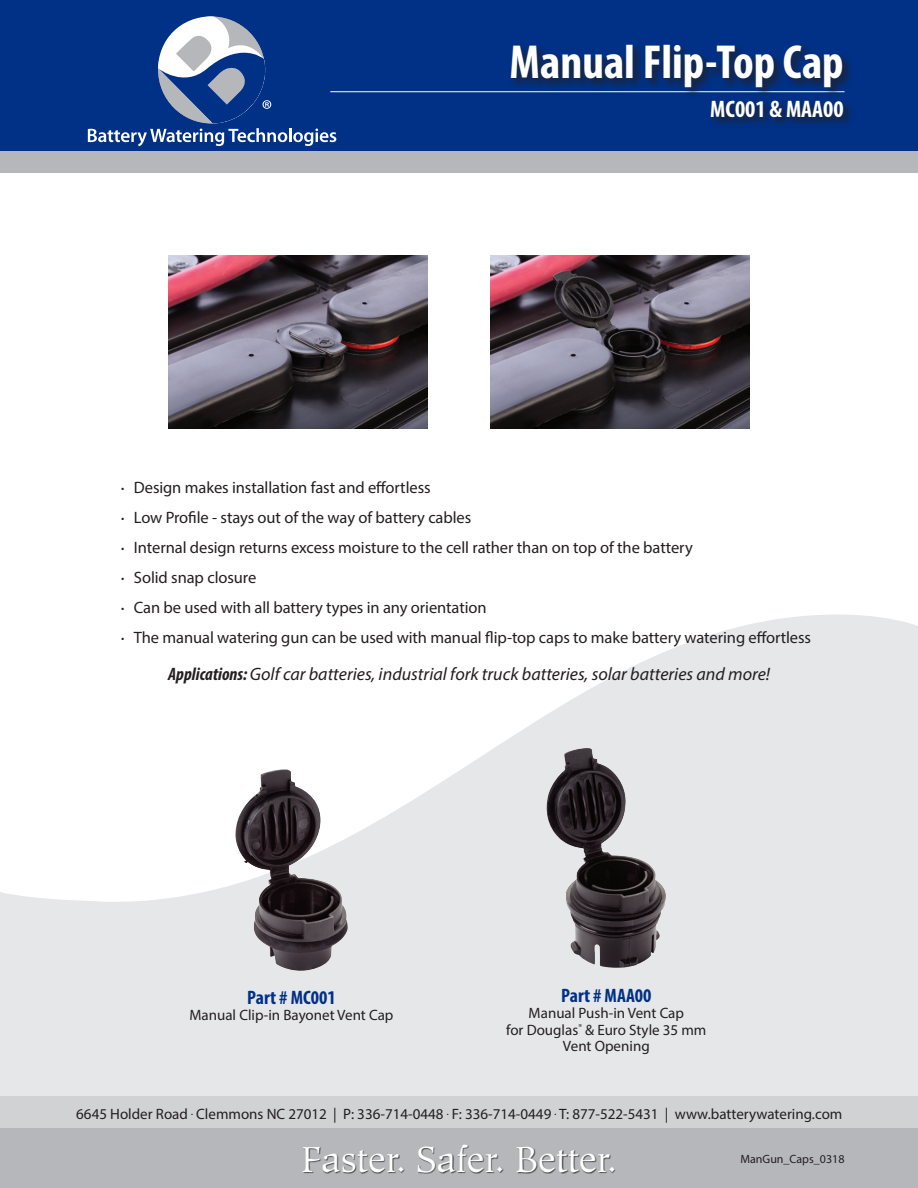
<style>
.page{position:relative;width:918px;height:1188px;background:#fff}
.page>*{position:absolute;margin:0;border:0;box-sizing:border-box;transform-origin:0 0}
.Page_Header{font:700 condensed 48px "Myriad Pro";color:#fff}
.t1{font:36px "Hiroshige";color:#fff}
.t2{font:700 condensed 24px "Myriad Pro";color:#fff}
.t3{font:700 condensed 19.5px "Myriad Pro";color:#003186}
.Paragraph_with_spaci{font:italic 18px "Myriad Pro";color:#231f20}
.t4{font:16.5px "Myriad Pro";letter-spacing:-.005em;color:#231f20}
.t5{font:15px/16.5px "Myriad Pro";color:#231f20;text-align:center}
.LIT___SMALL{font:12px "Myriad Pro";color:#231f20}
.s1{font-family:"Hiroshige Std"}
.s2{font-weight:700;font-stretch:condensed}
</style>
<div class="page">
<svg style="left:0;top:615px;width:918px;height:481px;fill:#e6e7e9"></svg>
<hr style="left:0;top:1096px;width:1px;height:40px;background:#d1d2d4">
<div style="left:1px;top:1096px;width:917px;height:40px;background:#d1d2d4"></div>
<div style="left:0;top:1129px;width:918px;height:59px;background:#b6b7bb"></div>
<hr style="left:0;top:0;width:1px;height:154px;background:#003186">
<svg style="left:0;top:151px;width:1px;height:22px"></svg>
<div style="left:1px;top:0;width:917px;height:154px;background:#003186"></div>
<div style="left:1px;top:151px;width:917px;height:22px;background:#b6b7bb"></div>
<hr style="left:289px;top:128px;width:3px;height:14px;background:#fff">
<svg style="left:293px;top:129px;width:43px;height:17px"></svg>
<svg style="left:88px;top:16px;width:199px;height:130px"></svg>
<hr style="left:330px;top:91px;width:514px;height:1px;background:#e6e7e9">
<div style="left:304px;top:1145px;width:312px;height:30px;background:#231f20;opacity:.75"></div>
<img style="left:235px;top:769px;width:113px;height:203px">
<img style="left:545px;top:748px;width:121px;height:220px">
<div style="left:509px;top:42px;width:345px;height:57px;background:#231f20;opacity:.65"></div>
<div style="left:709px;top:98px;width:146px;height:31px;background:#231f20;opacity:.65"></div>
<img style="left:169px;top:256px;width:258px;height:172px">
<img style="left:491px;top:256px;width:258px;height:172px">
<p class="Page_Header" style="left:509px;top:32px;width:336px">Manual Flip-Top Cap</p>
<p class="t2" style="left:710px;top:94px;width:135px">MC001 &amp; MAA00</p>
<p class="t4" style="left:120px;top:477px;width:312px"><span class="s1">·</span> Design makes installation fast and effortless</p>
<p class="t4" style="left:120px;top:507px;width:352px"><span class="s1">·</span> Low Profile - stays out of the way of battery cables</p>
<p class="t4" style="left:120px;top:537px;width:574px"><span class="s1">·</span> Internal design returns excess moisture to the cell rather than on top of the battery</p>
<p class="t4" style="left:120px;top:567px;width:137px"><span class="s1">·</span> Solid snap closure</p>
<p class="t4" style="left:120px;top:597px;width:368px"><span class="s1">·</span> Can be used with all battery types in any orientation</p>
<p class="t4" style="left:120px;top:627px;width:692px"><span class="s1">·</span> The manual watering gun can be used with manual flip-top caps to make battery watering effortless</p>
<p class="Paragraph_with_spaci" style="left:168px;top:663px;width:604px"><span class="s2">Applications:</span>Golf car batteries, industrial fork truck batteries, solar batteries and more!</p>
<p class="t3" style="left:247px;top:985px;width:90px">Part # MC001</p>
<p class="t5" style="left:189px;top:1007px;width:206px">Manual Clip-in Bayonet Vent Cap</p>
<p class="t3" style="left:561px;top:983px;width:92px">Part # MAA00</p>
<p class="t5" style="left:529px;top:1005px;width:157px">Manual Push-in Vent Cap</p>
<p class="t5" style="left:506px;top:1021px;width:202px">for Douglas<sup>®</sup> &amp; Euro Style 35 mm<br>Vent Opening</p>
<p class="t5" style="left:76px;top:1105px;width:768px">6645 Holder Road . Clemmons NC 27012 | P: 336-714-0448 . F: 336-714-0449 . T: 877-522-5431 | www.batterywatering.com</p>
<h2 class="t1" style="left:301px;top:1138px;width:318px">Faster. Safer. Better.</h2>
<p class="LIT___SMALL" style="left:740px;top:1151px;width:106px">ManGun_Caps_0318</p>
</div>
